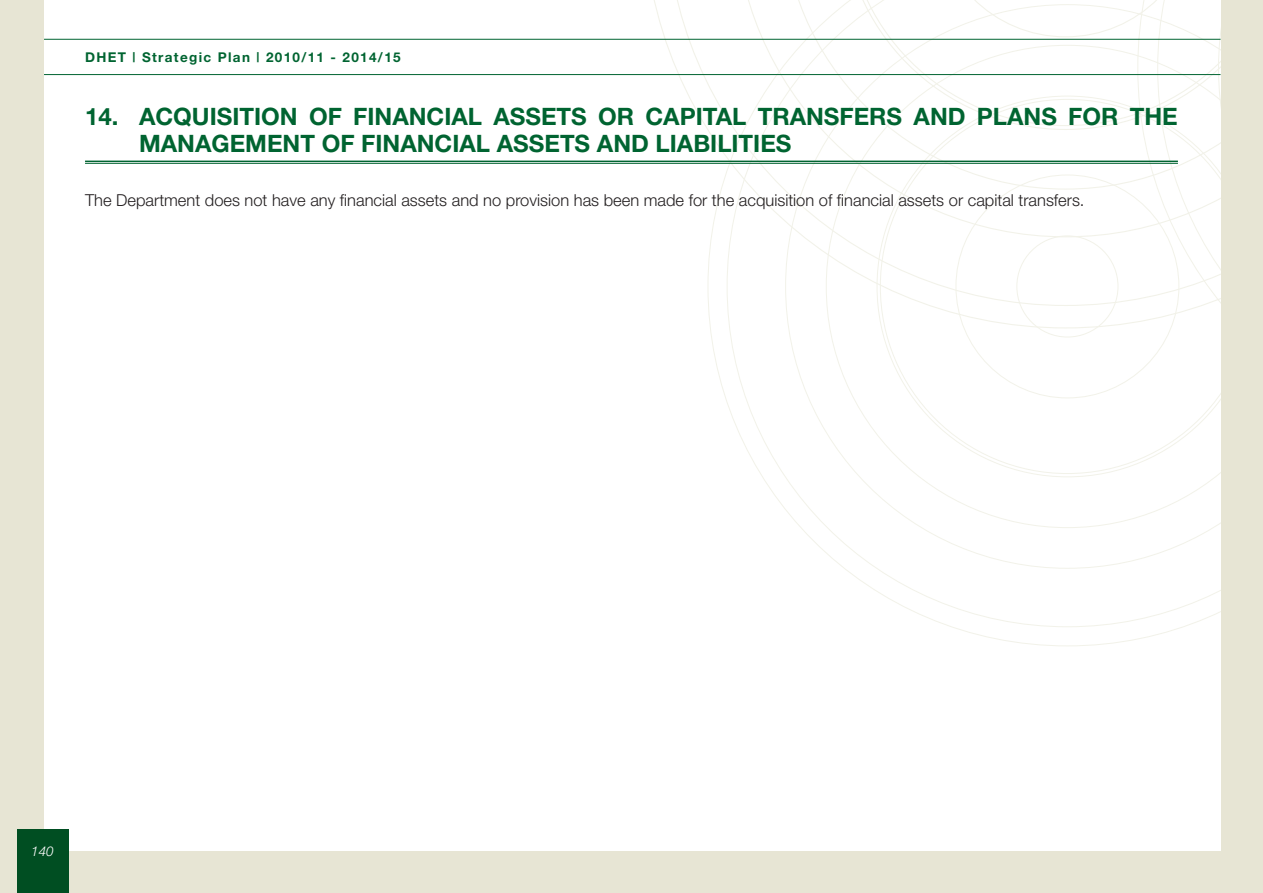
<style>
.page{position:relative;width:1263px;height:893px;background:#e7e5d4}
.page>*{position:absolute;margin:0;border:0;box-sizing:border-box;transform-origin:0 0}
.t1{font:700 24px/27px "Helvetica Neue";color:#006431}
.t2{font:300 16.5px "Helvetica Neue";color:#231f20}
.t3{font:700 13.5px "Helvetica Neue";letter-spacing:.1em;color:#006431}
.t4{font:italic 300 13.5px "Helvetica Neue";color:#fff}
</style>
<div class="page">
<div style="left:44px;top:0;width:1176px;height:850px;background:#fff"></div>
<svg style="left:707px;top:0;width:513px;height:646px"></svg>
<div style="left:17px;top:829px;width:51px;height:64px;background:#004e22"></div>
<hr style="left:44px;top:74px;width:1176px;height:1px;background:#006431">
<hr style="left:44px;top:39px;width:1176px;height:1px;background:#006431">
<hr style="left:85px;top:161px;width:1093px;height:1px;background:#006431">
<hr style="left:85px;top:163px;width:1093px;height:1px;background:#006431">
<p class="t3" style="left:85px;top:49px;width:317px">DHET | Strategic Plan | 2010/11 - 2014/15</p>
<h1 class="t1" style="left:139px;top:102px;width:1040px;text-indent:-54px">14. ACQUISITION OF FINANCIAL ASSETS OR CAPITAL TRANSFERS AND PLANS FOR THE<br>MANAGEMENT OF FINANCIAL ASSETS AND LIABILITIES</h1>
<p class="t2" style="left:85px;top:190px;width:1001px">The Department does not have any financial assets and no provision has been made for the acquisition of financial assets or capital transfers.</p>
<p class="t4" style="left:31px;top:843px;width:24px">140</p>
</div>
